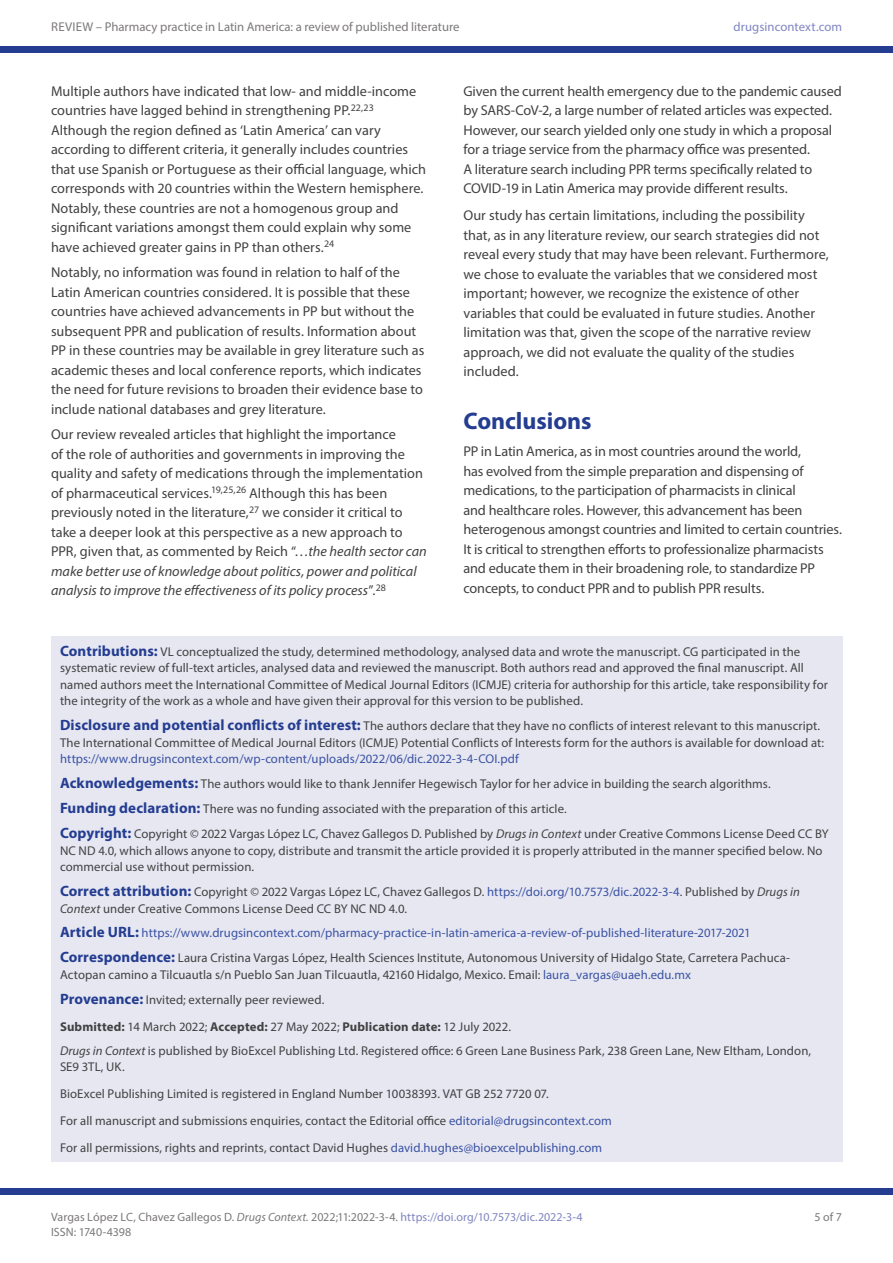
<style>
.page{position:relative;width:893px;height:1263px;background:#fff}
.page>*{position:absolute;margin:0;border:0;box-sizing:border-box;transform-origin:0 0}
.t1{font:700 24px "Myriad Pro";letter-spacing:-.005em;color:#243d91}
.TXT_S{font:14.25px/19.5px "Myriad Pro";color:#424142}
.TXT{font:14.25px/19.5px "Myriad Pro";letter-spacing:-.01em;color:#424142}
.SIDE_HEAD{font:12.75px/16.5px "Myriad Pro";letter-spacing:.005em;color:#424142}
.SIDE_TXT{font:12.75px/16.5px "Myriad Pro";letter-spacing:.005em;color:#424142}
.SIDE_HEAD-2{font:12.75px "Myriad Pro";letter-spacing:.005em;color:#3a53a3}
.SIDE_TXT-2{font:700 12.75px "Myriad Pro";letter-spacing:.01em;color:#424142}
.t2{font:12.75px "Myriad Pro";color:#7c7878}
.t3{font:12.75px "Myriad Pro";letter-spacing:.005em;color:#7f85c1}
.t4{font:12px "Myriad Pro";letter-spacing:.005em;color:#7c7878}
.s1{font-style:italic}
.s2{font-weight:700;font-size:15px;color:#243d91}
.s3{color:#3a53a3}
.s4{font-weight:400}
.s5{color:#7f85c1}
</style>
<div class="page">
<div style="left:0;top:1188px;width:893px;height:7px;background:#243d91"></div>
<div style="left:0;top:47px;width:893px;height:6px;background:#243d91"></div>
<div style="left:51px;top:636px;width:791px;height:525px;background:#e7e7f2"></div>
<p class="t2" style="left:51px;top:18px;width:410px">REVIEW – Pharmacy practice in Latin America: a review of published literature</p>
<p class="t3" style="left:734px;top:18px;width:110px">drugsincontext.com</p>
<p class="TXT_S" style="left:51px;top:81px;width:376px">Multiple authors have indicated that low- and middle-income countries have lagged behind in strengthening PP.<sup>22,23<br></sup>Although the region defined as ‘Latin America’ can vary according to different criteria, it generally includes countries that use Spanish or Portuguese as their official language, which corresponds with 20 countries within the Western hemisphere.<br>Notably, these countries are not a homogenous group and significant variations amongst them could explain why some have achieved greater gains in PP than others.<sup>24</sup></p>
<p class="TXT_S" style="left:51px;top:262px;width:375px">Notably, no information was found in relation to half of the Latin American countries considered. It is possible that these countries have achieved advancements in PP but without the subsequent PPR and publication of results. Information about PP in these countries may be available in grey literature such as academic theses and local conference reports, which indicates the need for future revisions to broaden their evidence base to include national databases and grey literature.</p>
<p class="TXT_S" style="left:51px;top:424px;width:377px">Our review revealed articles that highlight the importance<br>of the role of authorities and governments in improving the quality and safety of medications through the implementation of pharmaceutical services.<sup>19,25,26</sup> Although this has been previously noted in the literature,<sup>27</sup> we consider it critical to take a deeper look at this perspective as a new approach to PPR, given that, as commented by Reich “<span class="s1">…the health sector can make better use of knowledge about politics, power and political analysis to improve the effectiveness of its policy process</span>”.<sup>28</sup></p>
<p class="TXT_S" style="left:463px;top:81px;width:380px">Given the current health emergency due to the pandemic caused by SARS-CoV-2, a large number of related articles was expected.<br>However, our search yielded only one study in which a proposal for a triage service from the pharmacy office was presented.<br>A literature search including PPR terms specifically related to COVID-19 in Latin America may provide different results.</p>
<p class="TXT_S" style="left:463px;top:206px;width:367px">Our study has certain limitations, including the possibility that, as in any literature review, our search strategies did not reveal every study that may have been relevant. Furthermore, we chose to evaluate the variables that we considered most important; however, we recognize the existence of other variables that could be evaluated in future studies. Another limitation was that, given the scope of the narrative review approach, we did not evaluate the quality of the studies included.</p>
<h1 class="t1" style="left:463px;top:405px;width:129px">Conclusions</h1>
<p class="TXT" style="left:463px;top:441px;width:380px">PP in Latin America, as in most countries around the world,<br>has evolved from the simple preparation and dispensing of medications, to the participation of pharmacists in clinical<br>and healthcare roles. However, this advancement has been heterogenous amongst countries and limited to certain countries.<br>It is critical to strengthen efforts to professionalize pharmacists and educate them in their broadening role, to standardize PP concepts, to conduct PPR and to publish PPR results.</p>
<p class="SIDE_HEAD" style="left:60px;top:643px;width:769px"><span class="s2">Contributions:</span> VL conceptualized the study, determined methodology, analysed data and wrote the manuscript. CG participated in the systematic review of full-text articles, analysed data and reviewed the manuscript. Both authors read and approved the final manuscript. All named authors meet the International Committee of Medical Journal Editors (ICMJE) criteria for authorship for this article, take responsibility for the integrity of the work as a whole and have given their approval for this version to be published.</p>
<p class="SIDE_HEAD" style="left:60px;top:718px;width:766px"><span class="s2">Disclosure and potential conflicts of interest:</span> The authors declare that they have no conflicts of interest relevant to this manuscript.<br>The International Committee of Medical Journal Editors (ICMJE) Potential Conflicts of Interests form for the authors is available for download at: <span class="s3">https://www.drugsincontext.com/wp-content/uploads/2022/06/dic.2022-3-4-COI.pdf</span></p>
<p class="SIDE_HEAD" style="left:60px;top:775px;width:712px"><span class="s2">Acknowledgements:</span> The authors would like to thank Jennifer Hegewisch Taylor for her advice in building the search algorithms.</p>
<p class="SIDE_HEAD" style="left:60px;top:800px;width:508px"><span class="s2">Funding declaration:</span> There was no funding associated with the preparation of this article.</p>
<p class="SIDE_HEAD" style="left:60px;top:825px;width:770px"><span class="s2">Copyright:</span> Copyright © 2022 Vargas López LC, Chavez Gallegos D. Published by <span class="s1">Drugs in Context</span> under Creative Commons License Deed CC BY<br>NC ND 4.0, which allows anyone to copy, distribute and transmit the article provided it is properly attributed in the manner specified below. No commercial use without permission.</p>
<p class="SIDE_HEAD" style="left:60px;top:883px;width:741px"><span class="s2">Correct attribution:</span> Copyright © 2022 Vargas López LC, Chavez Gallegos D. <span class="s3">https://doi.org/10.7573/dic.2022-3-4</span>. Published by <span class="s1">Drugs in<br>Context</span> under Creative Commons License Deed CC BY NC ND 4.0.</p>
<p class="SIDE_HEAD-2" style="left:60px;top:925px;width:692px"><span class="s2">Article URL:</span> https://www.drugsincontext.com/pharmacy-practice-in-latin-america-a-review-of-published-literature-2017-2021</p>
<p class="SIDE_HEAD" style="left:60px;top:949px;width:731px"><span class="s2">Correspondence:</span> Laura Cristina Vargas López, Health Sciences Institute, Autonomous University of Hidalgo State, Carretera Pachuca-<br>Actopan camino a Tilcuautla s/n Pueblo San Juan Tilcuautla, 42160 Hidalgo, Mexico. Email: <span class="s3">laura_vargas@uaeh.edu.mx</span></p>
<p class="SIDE_HEAD" style="left:60px;top:991px;width:266px"><span class="s2">Provenance:</span> Invited; externally peer reviewed.</p>
<p class="SIDE_TXT-2" style="left:60px;top:1018px;width:452px">Submitted: <span class="s4">14 March 2022;</span> Accepted: <span class="s4">27 May 2022;</span> Publication date: <span class="s4">12 July 2022.</span></p>
<p class="SIDE_TXT" style="left:60px;top:1042px;width:753px"><span class="s1">Drugs in Context</span> is published by BioExcel Publishing Ltd. Registered office: 6 Green Lane Business Park, 238 Green Lane, New Eltham, London,<br>SE9 3TL, UK.</p>
<p class="SIDE_TXT" style="left:60px;top:1086px;width:490px">BioExcel Publishing Limited is registered in England Number 10038393. VAT GB 252 7720 07.</p>
<p class="SIDE_TXT" style="left:60px;top:1113px;width:553px">For all manuscript and submissions enquiries, contact the Editorial office <span class="s3">editorial@drugsincontext.com</span></p>
<p class="SIDE_TXT" style="left:60px;top:1140px;width:544px">For all permissions, rights and reprints, contact David Hughes <span class="s3">david.hughes@bioexcelpublishing.com</span></p>
<p class="t4" style="left:51px;top:1209px;width:533px">Vargas López LC, Chavez Gallegos D. <span class="s1">Drugs Context.</span> 2022;11:2022-3-4. <span class="s5">https://doi.org/10.7573/dic.2022-3-4</span></p>
<p class="t4" style="left:814px;top:1209px;width:29px">5 of 7</p>
<p class="t4" style="left:51px;top:1224px;width:82px">ISSN: 1740-4398</p>
</div>
